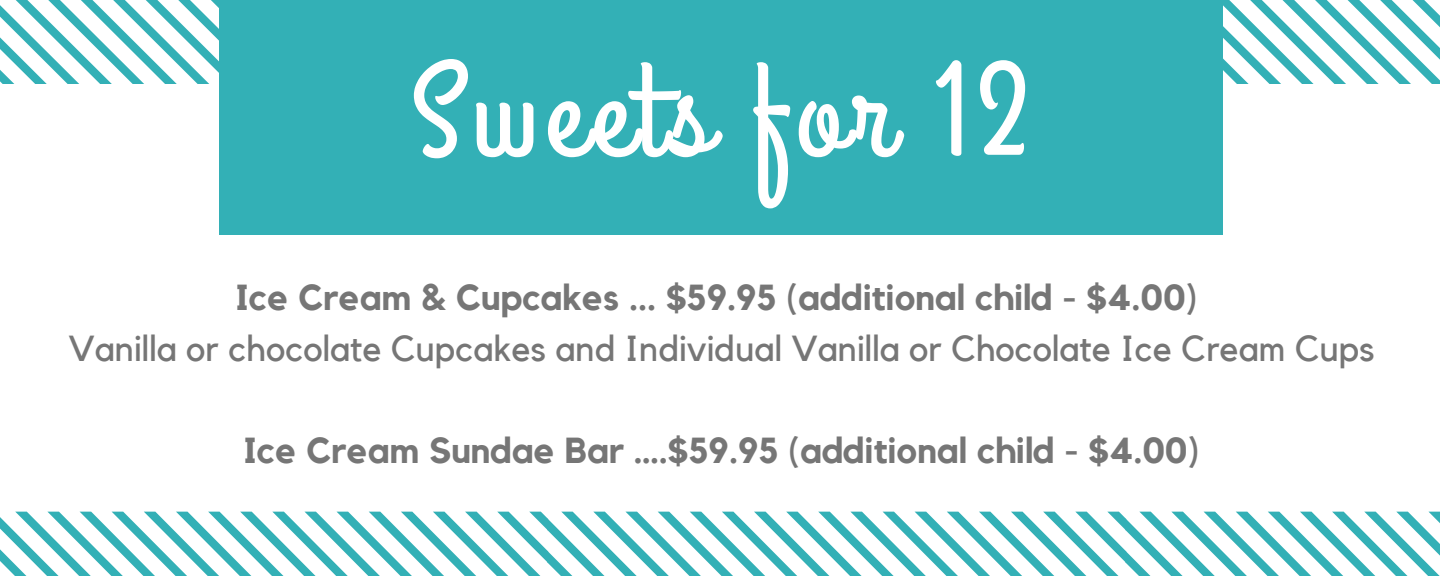
<style>
.page{position:relative;width:1440px;height:576px;background:#fff}
.page>*{position:absolute;margin:0;border:0;box-sizing:border-box;transform-origin:0 0}
.t1{font:133.2px "Grand Hotel";letter-spacing:.05em;color:#fff}
.t2{font:700 36px "Kollektif";color:#767676}
.t3{font:36px "Kollektif";color:#767676}
</style>
<div class="page">
<svg style="left:0;top:0;width:1440px;height:84px"></svg>
<div style="left:219px;top:0;width:1003px;height:236px;background:#33b0b6"></div>
<svg style="left:0;top:512px;width:1440px;height:64px"></svg>
<h1 class="t1" style="left:410px;top:27px;width:621px">Sweets for 12</h1>
<p class="t2" style="left:236px;top:281px;width:963px">Ice Cream &amp; Cupcakes ... $59.95 (additional child - $4.00)</p>
<p class="t3" style="left:68px;top:332px;width:1308px">Vanilla or chocolate Cupcakes and Individual Vanilla or Chocolate Ice Cream Cups</p>
<p class="t2" style="left:244px;top:434px;width:957px">Ice Cream Sundae Bar ….$59.95 (additional child - $4.00)</p>
</div>
